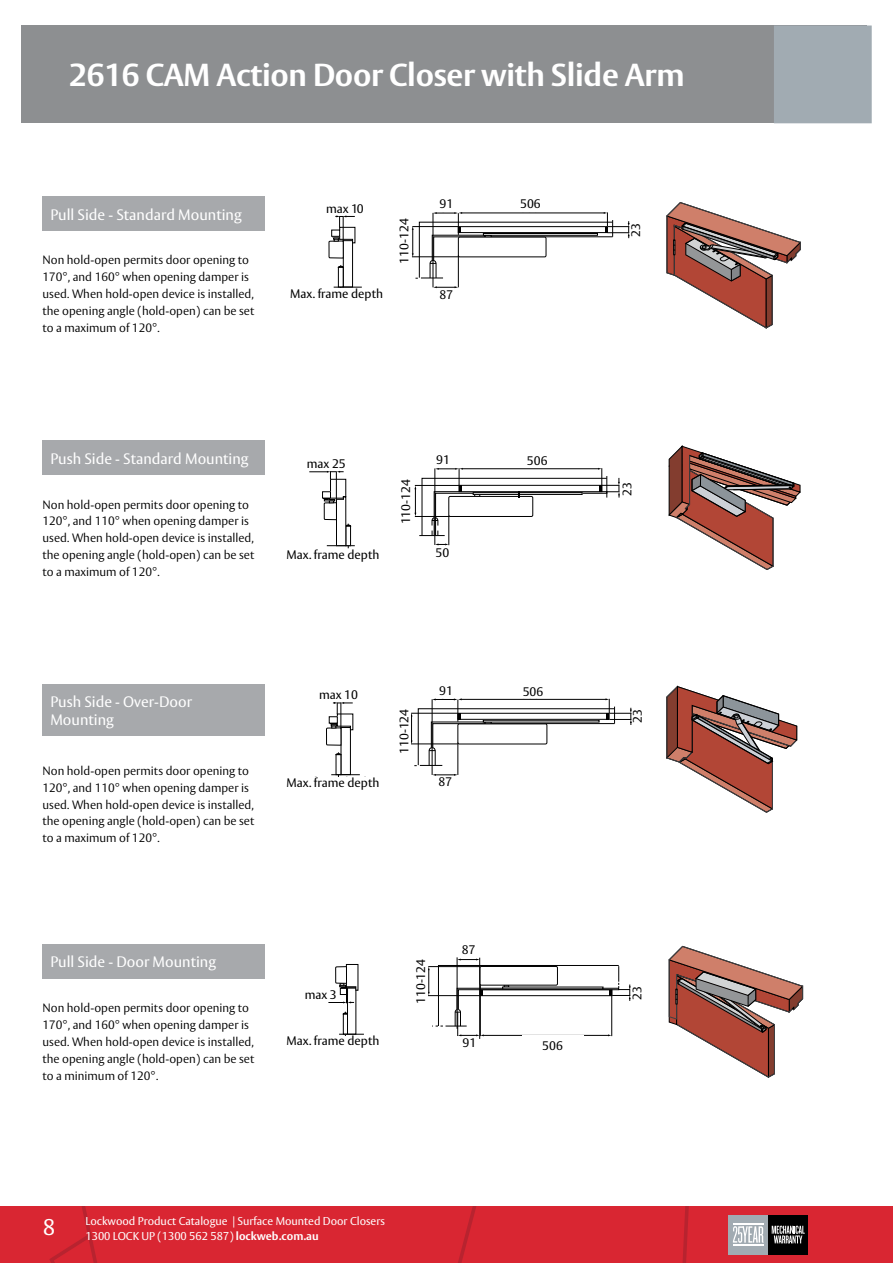
<style>
.page{position:relative;width:893px;height:1263px;background:#fff}
.page>*{position:absolute;margin:0;border:0;box-sizing:border-box;transform-origin:0 0}
.t1{font:700 31.5px "ASSA Vesta";letter-spacing:-.01em;color:#fff}
.t2{font:22.5px "ASSA Vesta";color:#fff}
.t3{font:15px/18.8px "ASSA Vesta";color:#fff}
.t4{font:12.3px "ASSA Vesta";color:#000}
.t5{font:300 12px/16.8px "ASSA Vesta";color:#000}
.t6{font:11.25px/15px "ASSA Vesta";color:#fff}
.t7{font:10.65px "ASSA Vesta";color:#000}
.t8{font:10.5px "ASSA Vesta";color:#000}
.t9{font:10.2px "ASSA Vesta";color:#000}
.s1{font-weight:700}
</style>
<div class="page">
<div style="left:0;top:1206px;width:893px;height:57px;background:#d92632"></div>
<svg style="left:57px;top:1206px;width:37px;height:34px"></svg>
<div style="left:728px;top:1215px;width:40px;height:40px;background:#a1abb2"></div>
<div style="left:768px;top:1215px;width:40px;height:40px;background:#000"></div>
<svg style="left:772px;top:1225px;width:33px;height:18px"></svg>
<svg style="left:733px;top:1226px;width:30px;height:17px"></svg>
<hr style="left:733px;top:1224px;width:30px;height:1px;background:#fff">
<hr style="left:733px;top:1244px;width:30px;height:1px;background:#fff">
<div style="left:21px;top:26px;width:846px;height:97px;background:#8d8f91"></div>
<div style="left:774px;top:26px;width:98px;height:97px;background:#a1abb2"></div>
<svg style="left:669px;top:446px;width:131px;height:124px"></svg>
<svg style="left:667px;top:202px;width:134px;height:126px"></svg>
<svg style="left:667px;top:686px;width:130px;height:126px"></svg>
<svg style="left:669px;top:946px;width:134px;height:131px"></svg>
<div style="left:43px;top:440px;width:222px;height:35px;background:#a7a9ac"></div>
<div style="left:43px;top:196px;width:222px;height:35px;background:#a7a9ac"></div>
<div style="left:43px;top:685px;width:222px;height:51px;background:#a7a9ac"></div>
<div style="left:43px;top:944px;width:222px;height:35px;background:#a7a9ac"></div>
<hr style="left:433px;top:213px;width:1px;height:74px;background:#000">
<hr style="left:458px;top:255px;width:1px;height:32px;background:#000">
<svg style="left:433px;top:286px;width:25px;height:2px"></svg>
<svg style="left:412px;top:212px;width:218px;height:67px"></svg>
<div style="left:343px;top:240px;width:10px;height:47px;border:1px solid #000"></div>
<svg style="left:329px;top:215px;width:26px;height:43px"></svg>
<svg style="left:334px;top:265px;width:28px;height:23px"></svg>
<svg style="left:414px;top:468px;width:206px;height:77px"></svg>
<svg style="left:309px;top:471px;width:46px;height:77px"></svg>
<hr style="left:432px;top:699px;width:1px;height:76px;background:#000">
<hr style="left:458px;top:742px;width:1px;height:33px;background:#000">
<svg style="left:432px;top:774px;width:26px;height:2px"></svg>
<svg style="left:411px;top:698px;width:221px;height:68px"></svg>
<div style="left:341px;top:727px;width:10px;height:48px;border:1px solid #000"></div>
<svg style="left:326px;top:702px;width:27px;height:43px"></svg>
<svg style="left:331px;top:752px;width:29px;height:25px"></svg>
<div style="left:347px;top:988px;width:9px;height:46px;border:1px solid #000"></div>
<hr style="left:457px;top:957px;width:1px;height:72px;background:#000">
<hr style="left:479px;top:958px;width:1px;height:81px;background:#000">
<svg style="left:428px;top:959px;width:203px;height:77px"></svg>
<svg style="left:339px;top:1012px;width:25px;height:24px"></svg>
<svg style="left:328px;top:964px;width:30px;height:39px"></svg>
<div style="left:303px;top:989px;width:36px;height:13px;background:#fff"></div>
<h1 class="t1" style="left:69px;top:56px;width:617px">2616 CAM Action Door Closer with Slide Arm</h1>
<p class="t3" style="left:50px;top:206px;width:193px">Pull Side - Standard Mounting</p>
<p class="t5" style="left:43px;top:252px;width:213px">Non hold-open permits door opening to 170°, and 160° when opening damper is used. When hold-open device is installed, the opening angle (hold-open) can be set to a maximum of 120°.</p>
<p class="t4" style="left:326px;top:201px;width:39px">max 10</p>
<p class="t8" style="left:332px;top:204px;width:35px">max 10</p>
<p class="t4" style="left:440px;top:196px;width:15px">91</p>
<p class="t4" style="left:520px;top:196px;width:22px">506</p>
<p class="t8" style="left:441px;top:202px;width:13px">91</p>
<p class="t8" style="left:521px;top:202px;width:19px">506</p>
<p class="t4" style="left:397px;top:263px;width:47px;rotate:-90deg">110-124</p>
<p class="t4" style="left:628px;top:237px;width:15px;rotate:-90deg">23</p>
<p class="t8" style="left:399px;top:261px;width:40px;rotate:-90deg">110-124</p>
<p class="t8" style="left:629px;top:235px;width:13px;rotate:-90deg">23</p>
<p class="t4" style="left:290px;top:286px;width:94px">Max. frame depth</p>
<p class="t8" style="left:292px;top:287px;width:81px">Max. frame depth</p>
<p class="t4" style="left:440px;top:287px;width:15px">87</p>
<p class="t8" style="left:441px;top:288px;width:13px">87</p>
<p class="t3" style="left:50px;top:450px;width:200px">Push Side - Standard Mounting</p>
<p class="t5" style="left:43px;top:496px;width:213px">Non hold-open permits door opening to 120°, and 110° when opening damper is used. When hold-open device is installed, the opening angle (hold-open) can be set to a maximum of 120°.</p>
<p class="t4" style="left:307px;top:456px;width:40px">max 25</p>
<p class="t9" style="left:309px;top:459px;width:34px">max 25</p>
<p class="t4" style="left:436px;top:453px;width:15px">91</p>
<p class="t4" style="left:527px;top:453px;width:22px">506</p>
<p class="t9" style="left:443px;top:456px;width:13px">91</p>
<p class="t9" style="left:535px;top:456px;width:19px">506</p>
<p class="t4" style="left:398px;top:524px;width:47px;rotate:-90deg">110-124</p>
<p class="t4" style="left:620px;top:496px;width:15px;rotate:-90deg">23</p>
<p class="t9" style="left:401px;top:521px;width:39px;rotate:-90deg">110-124</p>
<p class="t9" style="left:620px;top:494px;width:13px;rotate:-90deg">23</p>
<p class="t4" style="left:287px;top:547px;width:94px">Max. frame depth</p>
<p class="t9" style="left:288px;top:548px;width:79px">Max. frame depth</p>
<p class="t4" style="left:435px;top:546px;width:15px">50</p>
<p class="t9" style="left:437px;top:546px;width:13px">50</p>
<p class="t3" style="left:50px;top:693px;width:143px">Push Side - Over-Door<br>Mounting</p>
<p class="t5" style="left:43px;top:763px;width:213px">Non hold-open permits door opening to 120°, and 110° when opening damper is used. When hold-open device is installed, the opening angle (hold-open) can be set to a maximum of 120°.</p>
<p class="t4" style="left:319px;top:687px;width:40px">max 10</p>
<p class="t7" style="left:329px;top:690px;width:35px">max 10</p>
<p class="t4" style="left:439px;top:683px;width:15px">91</p>
<p class="t4" style="left:523px;top:684px;width:22px">506</p>
<p class="t7" style="left:441px;top:688px;width:13px">91</p>
<p class="t7" style="left:521px;top:688px;width:19px">506</p>
<p class="t4" style="left:397px;top:754px;width:47px;rotate:-90deg">110-124</p>
<p class="t4" style="left:630px;top:723px;width:15px;rotate:-90deg">23</p>
<p class="t7" style="left:398px;top:748px;width:41px;rotate:-90deg">110-124</p>
<p class="t7" style="left:631px;top:722px;width:13px;rotate:-90deg">23</p>
<p class="t7" style="left:289px;top:775px;width:82px">Max. frame depth</p>
<p class="t4" style="left:287px;top:775px;width:94px">Max. frame depth</p>
<p class="t4" style="left:438px;top:774px;width:15px">87</p>
<p class="t7" style="left:441px;top:776px;width:13px">87</p>
<p class="t3" style="left:50px;top:953px;width:167px">Pull Side - Door Mounting</p>
<p class="t5" style="left:43px;top:1000px;width:213px">Non hold-open permits door opening to 170°, and 160° when opening damper is used. When hold-open device is installed, the opening angle (hold-open) can be set to a minimum of 120°.</p>
<p class="t4" style="left:462px;top:942px;width:15px">87</p>
<p class="t9" style="left:463px;top:945px;width:13px">87</p>
<p class="t4" style="left:413px;top:1004px;width:47px;rotate:-90deg">110-124</p>
<p class="t9" style="left:416px;top:1001px;width:39px;rotate:-90deg">110-124</p>
<p class="t4" style="left:305px;top:987px;width:33px">max 3</p>
<p class="t4" style="left:630px;top:1000px;width:15px;rotate:-90deg">23</p>
<p class="t4" style="left:287px;top:1033px;width:94px">Max. frame depth</p>
<p class="t9" style="left:310px;top:991px;width:28px">max 3</p>
<p class="t9" style="left:630px;top:999px;width:13px;rotate:-90deg">23</p>
<p class="t9" style="left:297px;top:1034px;width:79px">Max. frame depth</p>
<p class="t9" style="left:465px;top:1036px;width:13px">91</p>
<p class="t9" style="left:544px;top:1037px;width:19px">506</p>
<p class="t4" style="left:463px;top:1035px;width:15px">91</p>
<p class="t4" style="left:542px;top:1038px;width:22px">506</p>
<h2 class="t2" style="left:43px;top:1214px;width:14px">8</h2>
<p class="t6" style="left:85px;top:1214px;width:301px">Lockwood Product Catalogue | Surface Mounted Door Closers<br>1300 LOCK UP (1300 562 587) <span class="s1">lockweb.com.au</span></p>
</div>
